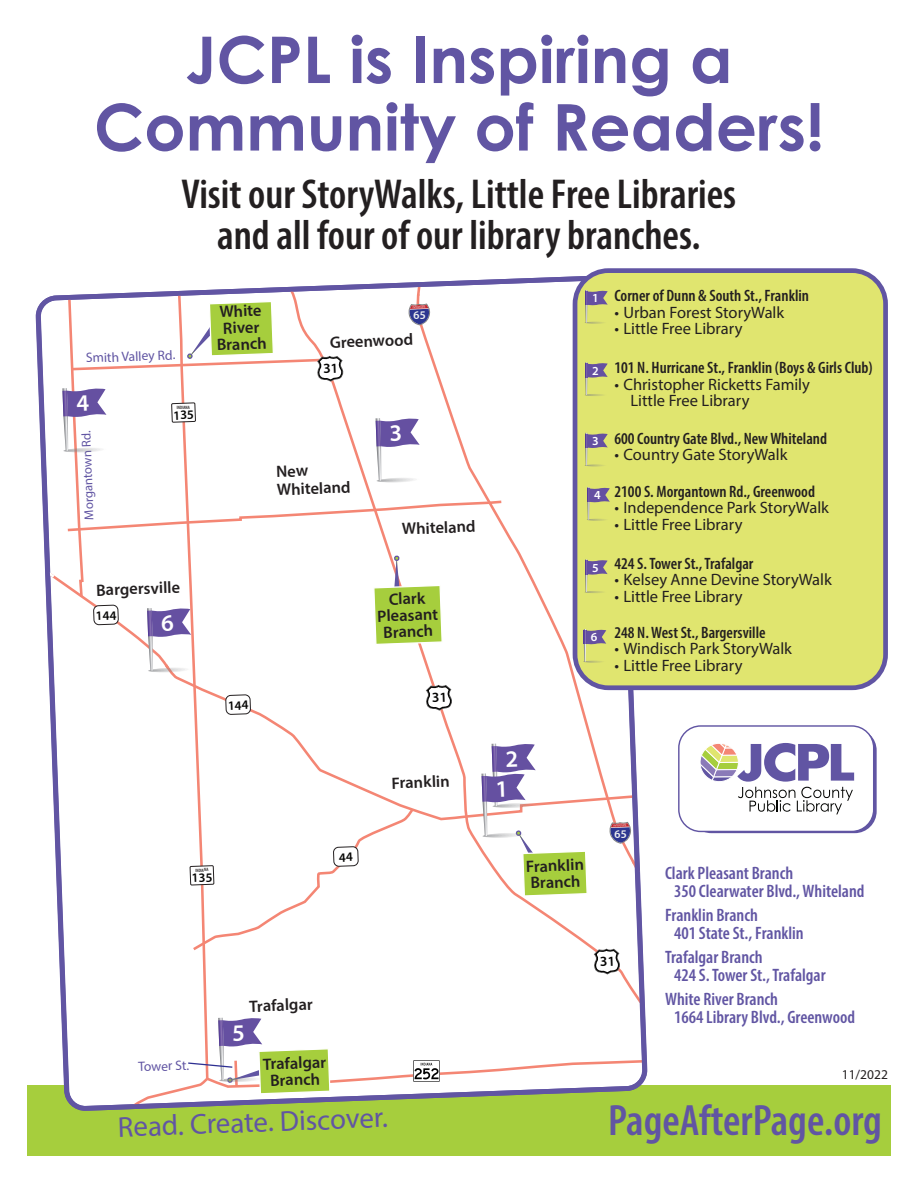
<style>
.page{position:relative;width:918px;height:1188px;background:#fff}
.page>*{position:absolute;margin:0;border:0;box-sizing:border-box;transform-origin:0 0}
.t1{font:700 64.5px/67.5px "Century Gothic";color:#6155a3;text-align:center}
.t2{font:600 condensed 44.1px "Myriad Pro";color:#6155a3}
.t3{font:600 condensed 42px/40.5px "Myriad Pro";color:#231f20;text-align:center}
.t4{font:28.95px "Myriad Pro";color:#6155a3}
.t5{font:600 condensed 18px/18px "Myriad Pro";color:#6155a3}
.t6{font:16.5px/16.5px "Myriad Pro";color:#231f20}
.t7{font:600 condensed 16.5px "Myriad Pro";color:#231f20}
.t8{font:600 16.5px/16.5px "Myriad Pro";color:#231f20;text-align:center}
.t9{font:13.5px "Myriad Pro";color:#6155a3}
.t10{font:13.5px "Myriad Pro";color:#231f20}
.t11{font:12.9px "Myriad Pro";color:#6155a3}
.t12{font:600 12.3px "Myriad Pro";color:#fff}
.t13{font:600 condensed 4.65px "Myriad Pro";color:#231f20}
</style>
<div class="page">
<div style="left:27px;top:1085px;width:864px;height:70px;background:#a6ce3d"></div>
<div style="left:690px;top:729px;width:187px;height:104px;background:#6155a3;border-radius:22px"></div>
<div style="left:679px;top:726px;width:195px;height:105px;background:#fff;border-radius:22px"></div>
<div style="left:678px;top:725px;width:196px;height:107px;border:1px solid #6155a3;border-radius:22px"></div>
<svg style="left:700px;top:743px;width:154px;height:71px"></svg>
<svg style="left:38px;top:276px;width:611px;height:835px"></svg>
<div style="left:573px;top:268px;width:315px;height:422px;background:#e0e56f"></div>
<svg style="left:584px;top:433px;width:24px;height:34px"></svg>
<svg style="left:584px;top:362px;width:24px;height:34px"></svg>
<svg style="left:584px;top:290px;width:24px;height:34px"></svg>
<svg style="left:583px;top:629px;width:23px;height:34px"></svg>
<svg style="left:586px;top:487px;width:24px;height:34px"></svg>
<svg style="left:584px;top:559px;width:24px;height:35px"></svg>
<svg style="left:426px;top:685px;width:27px;height:27px"></svg>
<svg style="left:594px;top:948px;width:27px;height:27px"></svg>
<svg style="left:225px;top:694px;width:27px;height:21px"></svg>
<svg style="left:609px;top:822px;width:22px;height:21px"></svg>
<svg style="left:481px;top:744px;width:107px;height:153px"></svg>
<svg style="left:187px;top:1018px;width:458px;height:76px"></svg>
<svg style="left:190px;top:807px;width:225px;height:168px"></svg>
<svg style="left:43px;top:281px;width:461px;height:392px"></svg>
<h1 class="t1" style="left:94px;top:23px;width:732px">JCPL is Inspiring a<br>Community of Readers!</h1>
<h3 class="t3" style="left:182px;top:173px;width:556px">Visit our StoryWalks, Little Free Libraries and all four of our library branches.</h3>
<p class="t9" style="left:86px;top:350px;width:91px;rotate:-2deg">Smith Valley Rd.</p>
<p class="t11" style="left:81px;top:520px;width:91px;rotate:-92deg">Morgantown Rd.</p>
<p class="t13" style="left:177px;top:405px;width:15px;rotate:-2deg">INDIANA</p>
<p class="t8" style="left:96px;top:581px;width:86px;rotate:-2deg">Bargersville</p>
<p class="t8" style="left:215px;top:303px;width:51px;rotate:-2deg">White<br>River<br>Branch</p>
<p class="t8" style="left:330px;top:334px;width:85px;rotate:-2deg">Greenwood</p>
<p class="t8" style="left:276px;top:462px;width:75px;line-height:17.9px;text-align:left;rotate:-2deg">New<br>Whiteland</p>
<p class="t8" style="left:402px;top:520px;width:75px;rotate:-2deg">Whiteland</p>
<p class="t8" style="left:376px;top:591px;width:62px;rotate:-2deg">Clark<br>Pleasant<br>Branch</p>
<p class="t13" style="left:195px;top:867px;width:15px;rotate:-2deg">INDIANA</p>
<p class="t9" style="left:138px;top:1058px;width:53px;rotate:-2deg">Tower St.</p>
<p class="t8" style="left:249px;top:998px;width:65px;rotate:-2deg">Trafalgar</p>
<p class="t8" style="left:263px;top:1056px;width:65px;rotate:-2deg">Trafalgar<br>Branch</p>
<p class="t8" style="left:391px;top:774px;width:60px;rotate:-2deg">Franklin</p>
<p class="t12" style="left:592px;top:290px;width:8px">1</p>
<p class="t12" style="left:592px;top:363px;width:8px">2</p>
<p class="t12" style="left:592px;top:433px;width:8px">3</p>
<p class="t12" style="left:594px;top:487px;width:8px">4</p>
<p class="t12" style="left:592px;top:560px;width:8px">5</p>
<p class="t12" style="left:591px;top:629px;width:8px">6</p>
<p class="t7" style="left:614px;top:286px;width:196px">Corner of Dunn &amp; South St., Franklin</p>
<p class="t6" style="left:614px;top:304px;width:171px">• Urban Forest StoryWalk</p>
<p class="t6" style="left:614px;top:320px;width:129px">• Little Free Library</p>
<p class="t7" style="left:614px;top:358px;width:260px">101 N. Hurricane St., Franklin (Boys &amp; Girls Club)</p>
<p class="t6" style="left:630px;top:376px;width:181px;text-indent:-16px">• Christopher Ricketts Family<br>Little Free Library</p>
<p class="t7" style="left:614px;top:428px;width:214px">600 Country Gate Blvd., New Whiteland</p>
<p class="t6" style="left:614px;top:446px;width:175px">• Country Gate StoryWalk</p>
<p class="t7" style="left:614px;top:481px;width:202px">2100 S. Morgantown Rd., Greenwood</p>
<p class="t6" style="left:614px;top:499px;width:216px">• Independence Park StoryWalk</p>
<p class="t6" style="left:614px;top:516px;width:129px">• Little Free Library</p>
<p class="t7" style="left:614px;top:553px;width:141px">424 S. Tower St., Trafalgar</p>
<p class="t6" style="left:614px;top:571px;width:219px">• Kelsey Anne Devine StoryWalk</p>
<p class="t6" style="left:614px;top:588px;width:129px">• Little Free Library</p>
<p class="t7" style="left:614px;top:622px;width:153px">248 N. West St., Bargersville</p>
<p class="t6" style="left:614px;top:640px;width:179px">• Windisch Park StoryWalk</p>
<p class="t6" style="left:614px;top:657px;width:129px">• Little Free Library</p>
<p class="t8" style="left:526px;top:858px;width:60px;text-align:left;rotate:-2deg">Franklin<br>Branch</p>
<p class="t5" style="left:674px;top:863px;width:192px;text-indent:-9px">Clark Pleasant Branch<br>350 Clearwater Blvd., Whiteland</p>
<p class="t5" style="left:674px;top:905px;width:131px;text-indent:-9px">Franklin Branch<br>401 State St., Franklin</p>
<p class="t5" style="left:674px;top:947px;width:153px;text-indent:-9px">Trafalgar Branch<br>424 S. Tower St., Trafalgar</p>
<p class="t5" style="left:674px;top:989px;width:183px;text-indent:-9px">White River Branch<br>1664 Library Blvd., Greenwood</p>
<p class="t10" style="left:842px;top:1066px;width:48px">11/2022</p>
<h3 class="t4" style="left:117px;top:1109px;width:272px;rotate:-2deg">Read. Create. Discover.</h3>
<h2 class="t2" style="left:608px;top:1093px;width:275px">PageAfterPage.org</h2>
</div>
